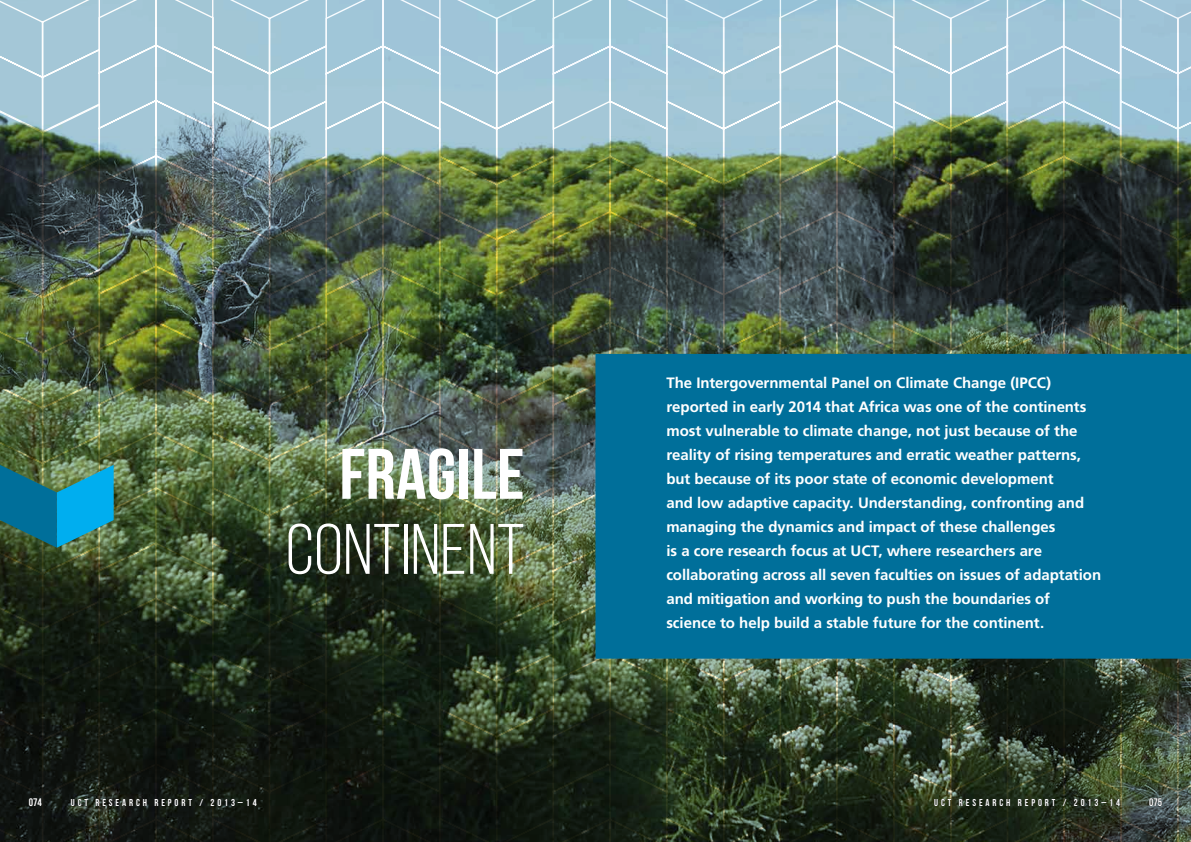
<style>
.page{position:relative;width:1191px;height:842px;background:#fff}
.page>*{position:absolute;margin:0;border:0;box-sizing:border-box;transform-origin:0 0}
.t1{font:71.2px "Bebas Neue";letter-spacing:.005em;color:#fff;scale:1.05 1}
.t2{font:71.2px "Bebas Neue";letter-spacing:.005em;color:#fff;scale:1.05 1}
.t3{font:700 15px/24px "Frutiger LT Std";letter-spacing:-.005em;color:#fff}
.t4{font:11px "Bebas Neue";color:#fff}
.t5{font:10px "Bebas Neue";letter-spacing:.29em;color:#fff}
</style>
<div class="page">
<img style="left:0;top:0;width:1191px;height:842px">
<div style="left:595px;top:354px;width:596px;height:305px;background:#006f9a"></div>
<svg style="left:0;top:465px;width:114px;height:83px;background:#20869a"></svg>
<h1 class="t2" style="left:339px;top:435px;width:178px">FRAGILE</h1>
<h1 class="t1" style="left:286px;top:511px;width:229px">CONTINENT</h1>
<p class="t3" style="left:666px;top:371px;width:436px">The Intergovernmental Panel on Climate Change (IPCC) reported in early 2014 that Africa was one of the continents most vulnerable to climate change, not just because of the reality of rising temperatures and erratic weather patterns, but because of its poor state of economic development<br>and low adaptive capacity. Understanding, confronting and managing the dynamics and impact of these challenges<br>is a core research focus at UCT, where researchers are collaborating across all seven faculties on issues of adaptation and mitigation and working to push the boundaries of science to help build a stable future for the continent.</p>
<p class="t4" style="left:29px;top:797px;width:15px">074</p>
<p class="t5" style="left:71px;top:797px;width:187px">UCT RESEARCH REPORT / 2013–14</p>
<p class="t5" style="left:934px;top:797px;width:187px">UCT RESEARCH REPORT / 2013–14</p>
<p class="t4" style="left:1149px;top:797px;width:15px">075</p>
</div>
